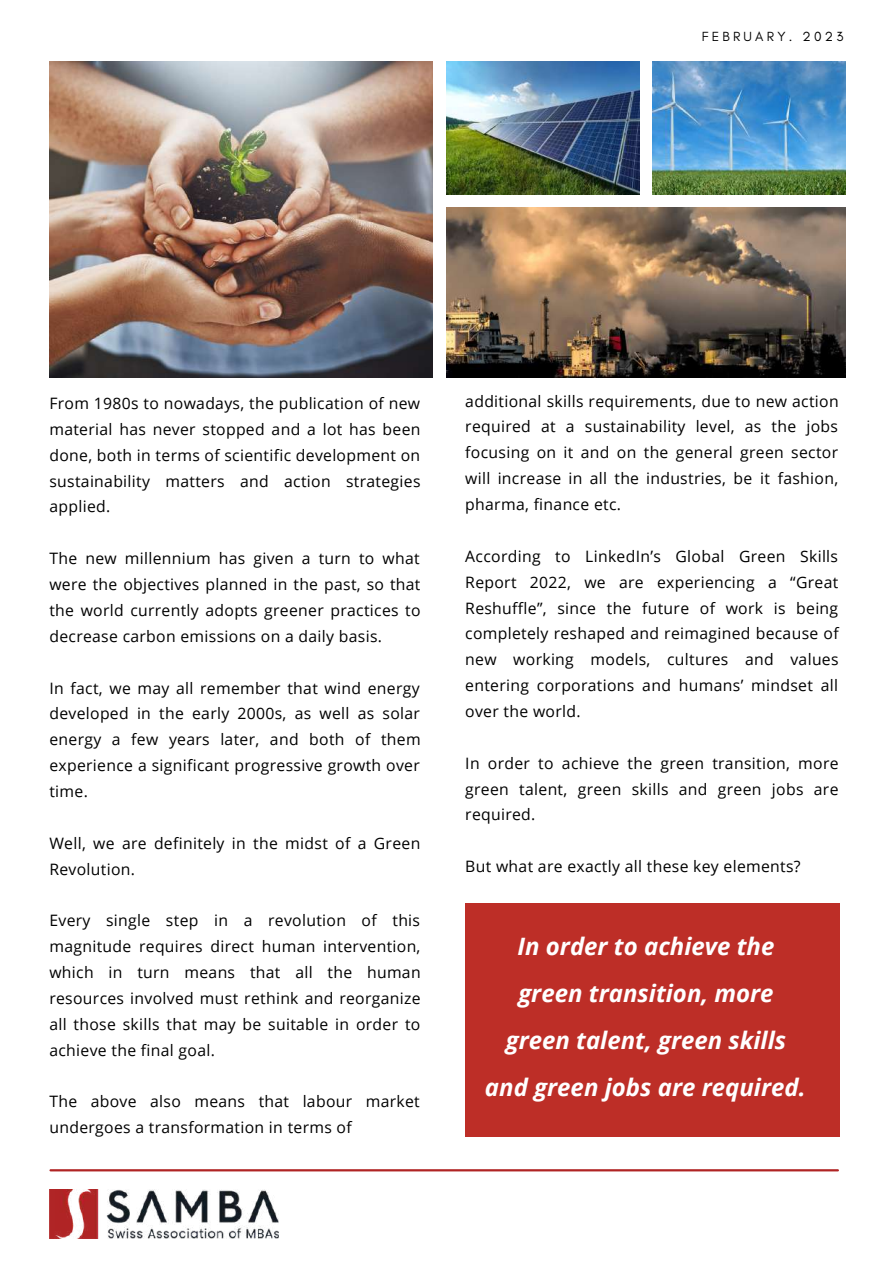
<style>
.page{position:relative;width:893px;height:1264px;background:#fff}
.page>*{position:absolute;margin:0;border:0;box-sizing:border-box;transform-origin:0 0}
.t1{font:italic 700 24px/47.2px "Open Sans";color:#fff;text-align:center}
.t2{font:15.75px/25.8px "Open Sans";letter-spacing:.02em;color:#000;text-align:justify}
.t3{font:13.5px "Glacial Indifference";letter-spacing:.24em;color:#000}
</style>
<div class="page">
<hr style="left:51px;top:1169px;width:786px;height:2px;background:#b02424">
<img style="left:49px;top:1189px;width:230px;height:49px">
<div style="left:465px;top:903px;width:374px;height:234px;background:#bd2e27"></div>
<img style="left:49px;top:61px;width:384px;height:316px">
<img style="left:446px;top:61px;width:193px;height:134px">
<img style="left:652px;top:61px;width:193px;height:134px">
<img style="left:446px;top:207px;width:399px;height:170px">
<p class="t3" style="left:701px;top:28px;width:143px">FEBRUARY. 2023</p>
<p class="t2" style="left:49px;top:390px;width:372px">From 1980s to nowadays, the publication of new material has never stopped and a lot has been done, both in terms of scientific development on sustainability matters and action strategies applied.</p>
<p class="t2" style="left:49px;top:545px;width:372px">The new millennium has given a turn to what were the objectives planned in the past, so that the world currently adopts greener practices to decrease carbon emissions on a daily basis.</p>
<p class="t2" style="left:49px;top:674px;width:373px">In fact, we may all remember that wind energy developed in the early 2000s, as well as solar energy a few years later, and both of them experience a significant progressive growth over time.</p>
<p class="t2" style="left:49px;top:829px;width:372px">Well, we are definitely in the midst of a Green<br>Revolution.</p>
<p class="t2" style="left:49px;top:907px;width:373px">Every single step in a revolution of this magnitude requires direct human intervention, which in turn means that all the human resources involved must rethink and reorganize all those skills that may be suitable in order to achieve the final goal.</p>
<p class="t2" style="left:49px;top:1088px;width:372px">The above also means that labour market undergoes a transformation in terms of</p>
<p class="t2" style="left:465px;top:387px;width:375px">additional skills requirements, due to new action required at a sustainability level, as the jobs focusing on it and on the general green sector will increase in all the industries, be it fashion, pharma, finance etc.</p>
<p class="t2" style="left:465px;top:542px;width:375px">According to LinkedIn’s Global Green Skills Report 2022, we are experiencing a “Great Reshuffle”, since the future of work is being completely reshaped and reimagined because of new working models, cultures and values entering corporations and humans’ mindset all over the world.</p>
<p class="t2" style="left:465px;top:749px;width:375px">In order to achieve the green transition, more green talent, green skills and green jobs are required.</p>
<p class="t2" style="left:465px;top:853px;width:337px">But what are exactly all these key elements?</p>
<h1 class="t1" style="left:485px;top:921px;width:322px">In order to achieve the green transition, more green talent, green skills and green jobs are required.</h1>
</div>
